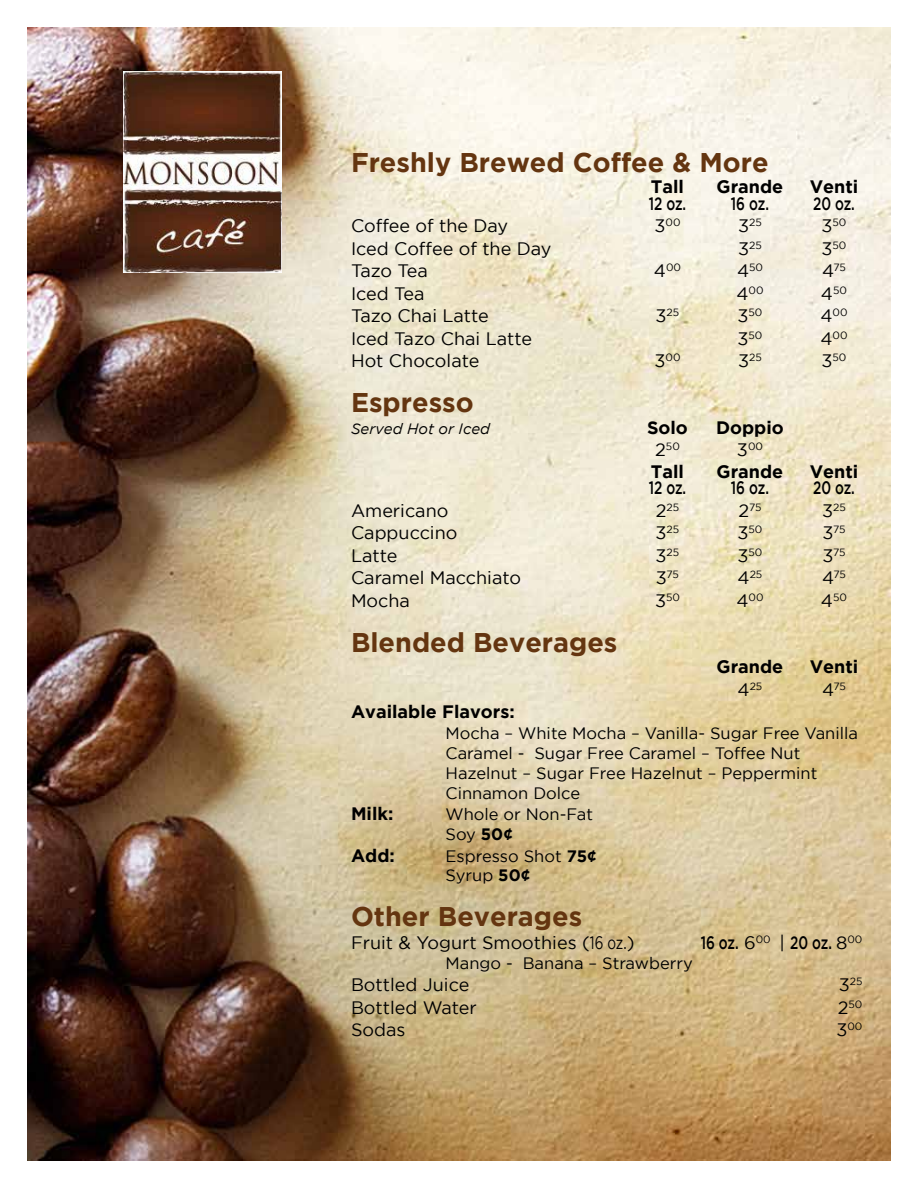
<style>
.page{position:relative;width:918px;height:1188px;background:#fff}
.page>*{position:absolute;margin:0;border:0;box-sizing:border-box;transform-origin:0 0}
.t1{font:700 27px "Gotham";color:#643510}
.t2{font:18px "Gotham";color:#000}
.t3{font:700 18px "Gotham";color:#000}
.t4{font:500 18px "Gotham";letter-spacing:-.01em;color:#000;scale:.75 1}
.t5{font:16.5px/19.8px "Gotham";color:#000}
.t6{font:italic 15px "Gotham";color:#000}
.t7{font:10.5px "Gotham";color:#000}
.s1{font-size:18px}
.s2{font-weight:700}
.s3{font-weight:400}
</style>
<div class="page">
<img style="left:27px;top:27px;width:864px;height:1134px">
<img style="left:123px;top:71px;width:159px;height:201px">
<h1 class="t1" style="left:351px;top:146px;width:419px">Freshly Brewed Coffee &amp; More</h1>
<p class="t3" style="left:651px;top:176px;width:35px">Tall</p>
<p class="t3" style="left:717px;top:176px;width:68px">Grande</p>
<p class="t3" style="left:810px;top:176px;width:50px">Venti</p>
<p class="t4" style="left:649px;top:193px;width:51px">12 oz.</p>
<p class="t4" style="left:731px;top:193px;width:52px">16 oz.</p>
<p class="t4" style="left:813px;top:193px;width:57px">20 oz.</p>
<p class="t2" style="left:351px;top:216px;width:159px">Coffee of the Day</p>
<p class="t7" style="left:654px;top:217px;width:28px"><span class="s1">3</span>00</p>
<p class="t7" style="left:738px;top:217px;width:25px"><span class="s1">3</span>25</p>
<p class="t7" style="left:822px;top:217px;width:26px"><span class="s1">3</span>50</p>
<p class="t2" style="left:351px;top:238px;width:202px">Iced Coffee of the Day</p>
<p class="t7" style="left:738px;top:239px;width:25px"><span class="s1">3</span>25</p>
<p class="t7" style="left:822px;top:239px;width:26px"><span class="s1">3</span>50</p>
<p class="t2" style="left:351px;top:261px;width:79px">Tazo Tea</p>
<p class="t7" style="left:654px;top:262px;width:29px"><span class="s1">4</span>00</p>
<p class="t7" style="left:737px;top:262px;width:27px"><span class="s1">4</span>50</p>
<p class="t7" style="left:822px;top:262px;width:25px"><span class="s1">4</span>75</p>
<p class="t2" style="left:351px;top:283px;width:75px">Iced Tea</p>
<p class="t7" style="left:736px;top:284px;width:29px"><span class="s1">4</span>00</p>
<p class="t7" style="left:821px;top:284px;width:28px"><span class="s1">4</span>50</p>
<p class="t2" style="left:351px;top:306px;width:139px">Tazo Chai Latte</p>
<p class="t7" style="left:656px;top:307px;width:25px"><span class="s1">3</span>25</p>
<p class="t7" style="left:738px;top:307px;width:26px"><span class="s1">3</span>50</p>
<p class="t7" style="left:820px;top:307px;width:29px"><span class="s1">4</span>00</p>
<p class="t2" style="left:351px;top:328px;width:183px">Iced Tazo Chai Latte</p>
<p class="t7" style="left:738px;top:329px;width:26px"><span class="s1">3</span>50</p>
<p class="t7" style="left:820px;top:329px;width:29px"><span class="s1">4</span>00</p>
<p class="t2" style="left:351px;top:351px;width:130px">Hot Chocolate</p>
<p class="t7" style="left:654px;top:352px;width:28px"><span class="s1">3</span>00</p>
<p class="t7" style="left:738px;top:352px;width:25px"><span class="s1">3</span>25</p>
<p class="t7" style="left:822px;top:352px;width:26px"><span class="s1">3</span>50</p>
<h1 class="t1" style="left:351px;top:387px;width:124px">Espresso</h1>
<p class="t6" style="left:351px;top:420px;width:141px">Served Hot or Iced</p>
<p class="t3" style="left:647px;top:417px;width:42px">Solo</p>
<p class="t3" style="left:716px;top:417px;width:69px">Doppio</p>
<p class="t7" style="left:655px;top:441px;width:26px"><span class="s1">2</span>50</p>
<p class="t7" style="left:737px;top:441px;width:28px"><span class="s1">3</span>00</p>
<p class="t3" style="left:651px;top:461px;width:35px">Tall</p>
<p class="t3" style="left:717px;top:461px;width:68px">Grande</p>
<p class="t3" style="left:810px;top:461px;width:50px">Venti</p>
<p class="t4" style="left:649px;top:478px;width:51px">12 oz.</p>
<p class="t4" style="left:731px;top:478px;width:52px">16 oz.</p>
<p class="t4" style="left:813px;top:478px;width:57px">20 oz.</p>
<p class="t2" style="left:351px;top:501px;width:99px">Americano</p>
<p class="t7" style="left:656px;top:501px;width:25px"><span class="s1">2</span>25</p>
<p class="t7" style="left:739px;top:501px;width:24px"><span class="s1">2</span>75</p>
<p class="t7" style="left:822px;top:501px;width:25px"><span class="s1">3</span>25</p>
<p class="t2" style="left:351px;top:523px;width:108px">Cappuccino</p>
<p class="t7" style="left:656px;top:524px;width:25px"><span class="s1">3</span>25</p>
<p class="t7" style="left:738px;top:524px;width:26px"><span class="s1">3</span>50</p>
<p class="t7" style="left:823px;top:524px;width:25px"><span class="s1">3</span>75</p>
<p class="t2" style="left:351px;top:546px;width:48px">Latte</p>
<p class="t7" style="left:656px;top:546px;width:25px"><span class="s1">3</span>25</p>
<p class="t7" style="left:738px;top:546px;width:26px"><span class="s1">3</span>50</p>
<p class="t7" style="left:823px;top:546px;width:25px"><span class="s1">3</span>75</p>
<p class="t2" style="left:351px;top:568px;width:171px">Caramel Macchiato</p>
<p class="t7" style="left:656px;top:569px;width:25px"><span class="s1">3</span>75</p>
<p class="t7" style="left:738px;top:569px;width:26px"><span class="s1">4</span>25</p>
<p class="t7" style="left:822px;top:569px;width:25px"><span class="s1">4</span>75</p>
<p class="t2" style="left:351px;top:591px;width:61px">Mocha</p>
<p class="t7" style="left:655px;top:591px;width:26px"><span class="s1">3</span>50</p>
<p class="t7" style="left:736px;top:591px;width:29px"><span class="s1">4</span>00</p>
<p class="t7" style="left:821px;top:591px;width:28px"><span class="s1">4</span>50</p>
<h1 class="t1" style="left:351px;top:627px;width:268px">Blended Beverages</h1>
<p class="t3" style="left:717px;top:657px;width:68px">Grande</p>
<p class="t3" style="left:810px;top:657px;width:50px">Venti</p>
<p class="t7" style="left:738px;top:680px;width:26px"><span class="s1">4</span>25</p>
<p class="t7" style="left:822px;top:680px;width:25px"><span class="s1">4</span>75</p>
<p class="t3" style="left:351px;top:701px;width:165px">Available Flavors:</p>
<p class="t5" style="left:446px;top:723px;width:414px">Mocha – White Mocha – Vanilla- Sugar Free Vanilla Caramel - Sugar Free Caramel – Toffee Nut Hazelnut – Sugar Free Hazelnut – Peppermint Cinnamon Dolce</p>
<p class="t3" style="left:351px;top:803px;width:44px">Milk:</p>
<p class="t5" style="left:446px;top:804px;width:149px">Whole or Non-Fat<br>Soy <span class="s2">50¢</span></p>
<p class="t3" style="left:351px;top:845px;width:45px">Add:</p>
<p class="t5" style="left:446px;top:846px;width:153px">Espresso Shot <span class="s2">75¢<br></span>Syrup <span class="s2">50¢</span></p>
<h1 class="t1" style="left:351px;top:901px;width:233px">Other Beverages</h1>
<p class="t2" style="left:351px;top:933px;width:285px">Fruit &amp; Yogurt Smoothies (16 oz.)</p>
<p class="t4" style="left:701px;top:932px;width:217px">16 oz. <span class="s3">6</span><sup>00</sup> <span class="s3">|</span> 20 oz. <span class="s3">8</span><sup>00</sup></p>
<p class="t5" style="left:445px;top:953px;width:249px">Mango - Banana – Strawberry</p>
<p class="t2" style="left:351px;top:975px;width:120px">Bottled Juice</p>
<p class="t7" style="left:839px;top:976px;width:25px"><span class="s1">3</span>25</p>
<p class="t2" style="left:351px;top:997px;width:127px">Bottled Water</p>
<p class="t7" style="left:838px;top:998px;width:26px"><span class="s1">2</span>50</p>
<p class="t2" style="left:351px;top:1020px;width:56px">Sodas</p>
<p class="t7" style="left:836px;top:1021px;width:28px"><span class="s1">3</span>00</p>
</div>
